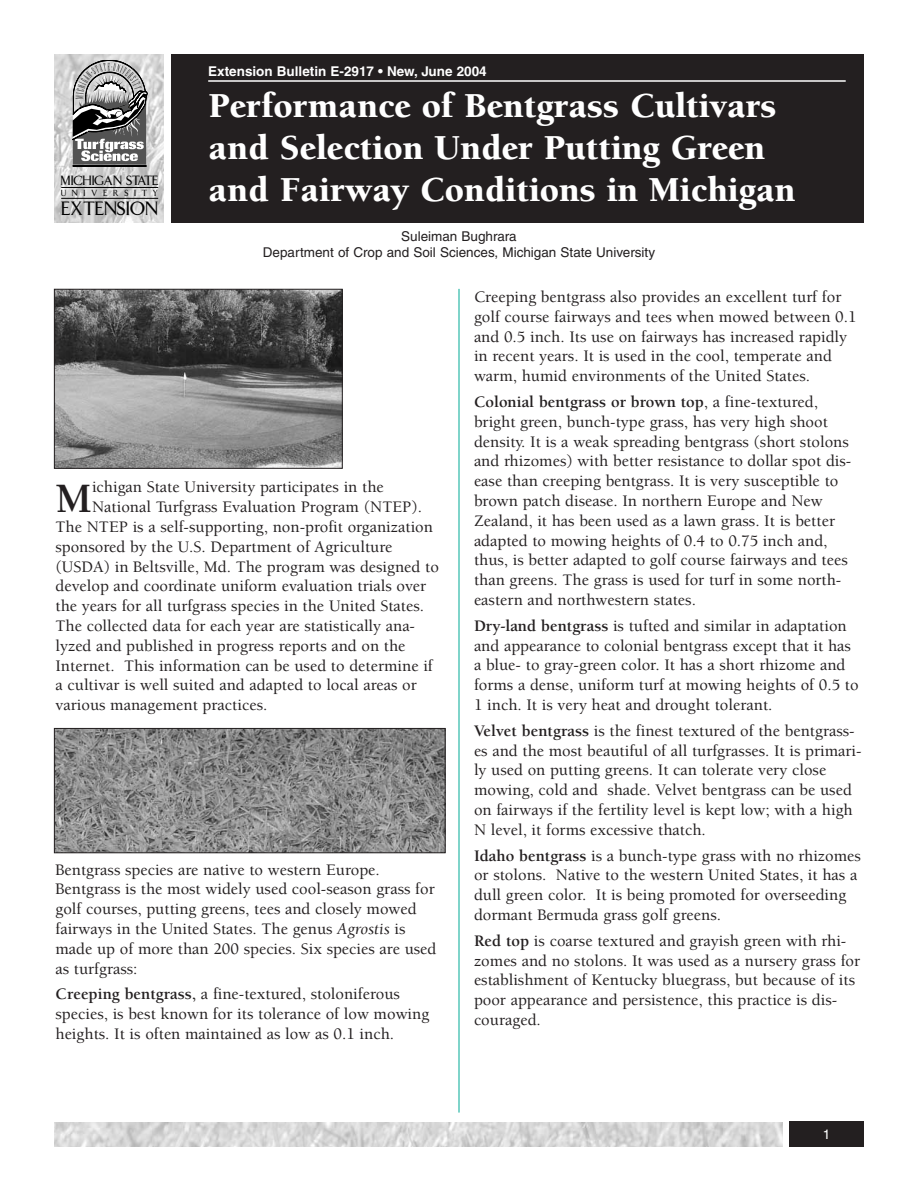
<style>
.page{position:relative;width:918px;height:1188px;background:#fff}
.page>*{position:absolute;margin:0;border:0;box-sizing:border-box;transform-origin:0 0}
.t1{font:700 42.9px "Berkeley";color:#231f20}
.t2{font:900 36px/42px "Berkeley";color:#fff}
.t3{font:18.15px "Arrow Font";color:#000}
.t4{font:500 16.5px/19.8px "Berkeley";color:#231f20}
.t5{font:13.5px/16.2px "Helvetica";color:#231f20;text-align:center}
.t6{font:700 13.5px "Helvetica";color:#fff}
.t7{font:13.5px "Helvetica";color:#fff}
.t8{font:12.6px "Arrow Font";letter-spacing:-.04em;color:#000}
.t9{font:8.25px "Arrow Font";letter-spacing:.68em;color:#000}
.s1{font-weight:400;font-style:italic}
.s2{font-weight:700}
</style>
<div class="page">
<img style="left:54px;top:1122px;width:729px;height:25px">
<div style="left:172px;top:54px;width:692px;height:169px;background:#231f20"></div>
<img style="left:54px;top:54px;width:110px;height:169px">
<hr style="left:61px;top:187px;width:97px;height:1px;background:#000">
<hr style="left:61px;top:198px;width:97px;height:1px;background:#000">
<svg style="left:73px;top:60px;width:75px;height:107px;background:#878787"></svg>
<hr style="left:208px;top:80px;width:638px;height:2px;background:#fff">
<div style="left:789px;top:1122px;width:75px;height:25px;background:#231f20"></div>
<img style="left:56px;top:291px;width:285px;height:176px">
<div style="left:54px;top:289px;width:289px;height:180px;border:1px solid #231f20"></div>
<hr style="left:459px;top:289px;width:1px;height:824px;background:#00ab96">
<img style="left:56px;top:730px;width:388px;height:121px">
<div style="left:54px;top:728px;width:392px;height:125px;border:1px solid #231f20"></div>
<p class="t8" style="left:61px;top:175px;width:99px">MICHIGAN STATE</p>
<p class="t9" style="left:61px;top:190px;width:99px">UNIVERSITY</p>
<p class="t3" style="left:61px;top:201px;width:99px">EXTENSION</p>
<p class="t6" style="left:208px;top:66px;width:280px">Extension Bulletin E-2917 • New, June 2004</p>
<h2 class="t2" style="left:209px;top:88px;width:588px">Performance of Bentgrass Cultivars and Selection Under Putting Green and Fairway Conditions in Michigan</h2>
<p class="t5" style="left:263px;top:229px;width:394px">Suleiman Bughrara<br>Department of Crop and Soil Sciences, Michigan State University</p>
<h1 class="t1" style="left:56px;top:482px;width:38px">M</h1>
<p class="t4" style="left:92px;top:479px;width:293px">ichigan State University participates in the</p>
<p class="t4" style="left:92px;top:499px;width:332px">National Turfgrass Evaluation Program (NTEP).</p>
<p class="t4" style="left:56px;top:518px;width:379px">The NTEP is a self-supporting, non-profit organization</p>
<p class="t4" style="left:56px;top:538px;width:339px">sponsored by the U.S. Department of Agriculture</p>
<p class="t4" style="left:56px;top:558px;width:385px">(USDA) in Beltsville, Md. The program was designed to</p>
<p class="t4" style="left:56px;top:578px;width:372px">develop and coordinate uniform evaluation trials over</p>
<p class="t4" style="left:56px;top:598px;width:370px">the years for all turfgrass species in the United States.</p>
<p class="t4" style="left:56px;top:617px;width:361px">The collected data for each year are statistically ana-</p>
<p class="t4" style="left:56px;top:637px;width:352px">lyzed and published in progress reports and on the</p>
<p class="t4" style="left:56px;top:657px;width:379px">Internet. This information can be used to determine if</p>
<p class="t4" style="left:56px;top:677px;width:363px">a cultivar is well suited and adapted to local areas or</p>
<p class="t4" style="left:56px;top:697px;width:213px">various management practices.</p>
<p class="t4" style="left:56px;top:861px;width:383px">Bentgrass species are native to western Europe.<br>Bentgrass is the most widely used cool-season grass for golf courses, putting greens, tees and closely mowed fairways in the United States. The genus <span class="s1">Agrostis</span> is made up of more than 200 species. Six species are used as turfgrass:</p>
<p class="t4" style="left:56px;top:986px;width:375px"><span class="s2">Creeping bentgrass,</span> a fine-textured, stoloniferous species, is best known for its tolerance of low mowing heights. It is often maintained as low as 0.1 inch.</p>
<p class="t4" style="left:474px;top:288px;width:384px">Creeping bentgrass also provides an excellent turf for golf course fairways and tees when mowed between 0.1 and 0.5 inch. Its use on fairways has increased rapidly in recent years. It is used in the cool, temperate and warm, humid environments of the United States.</p>
<p class="t4" style="left:474px;top:393px;width:379px"><span class="s2">Colonial bentgrass or brown top</span>, a fine-textured, bright green, bunch-type grass, has very high shoot density. It is a weak spreading bentgrass (short stolons and rhizomes) with better resistance to dollar spot dis&shy;ease than creeping bentgrass. It is very susceptible to brown patch disease. In northern Europe and New Zealand, it has been used as a lawn grass. It is better adapted to mowing heights of 0.4 to 0.75 inch and, thus, is better adapted to golf course fairways and tees than greens. The grass is used for turf in some north&shy;eastern and northwestern states.</p>
<p class="t4" style="left:474px;top:617px;width:386px"><span class="s2">Dry-land bentgrass</span> is tufted and similar in adaptation and appearance to colonial bentgrass except that it has a blue- to gray-green color. It has a short rhizome and forms a dense, uniform turf at mowing heights of 0.5 to 1 inch. It is very heat and drought tolerant.</p>
<p class="t4" style="left:474px;top:722px;width:389px"><span class="s2">Velvet bentgrass</span> is the finest textured of the bentgrass&shy;es and the most beautiful of all turfgrasses. It is primari&shy;ly used on putting greens. It can tolerate very close mowing, cold and shade. Velvet bentgrass can be used on fairways if the fertility level is kept low; with a high N level, it forms excessive thatch.</p>
<p class="t4" style="left:474px;top:847px;width:389px"><span class="s2">Idaho bentgrass</span> is a bunch-type grass with no rhizomes or stolons. Native to the western United States, it has a dull green color. It is being promoted for overseeding dormant Bermuda grass golf greens.</p>
<p class="t4" style="left:474px;top:932px;width:388px"><span class="s2">Red top</span> is coarse textured and grayish green with rhi&shy;zomes and no stolons. It was used as a nursery grass for establishment of Kentucky bluegrass, but because of its poor appearance and persistence, this practice is dis&shy;couraged.</p>
<p class="t7" style="left:823px;top:1129px;width:9px">1</p>
</div>
